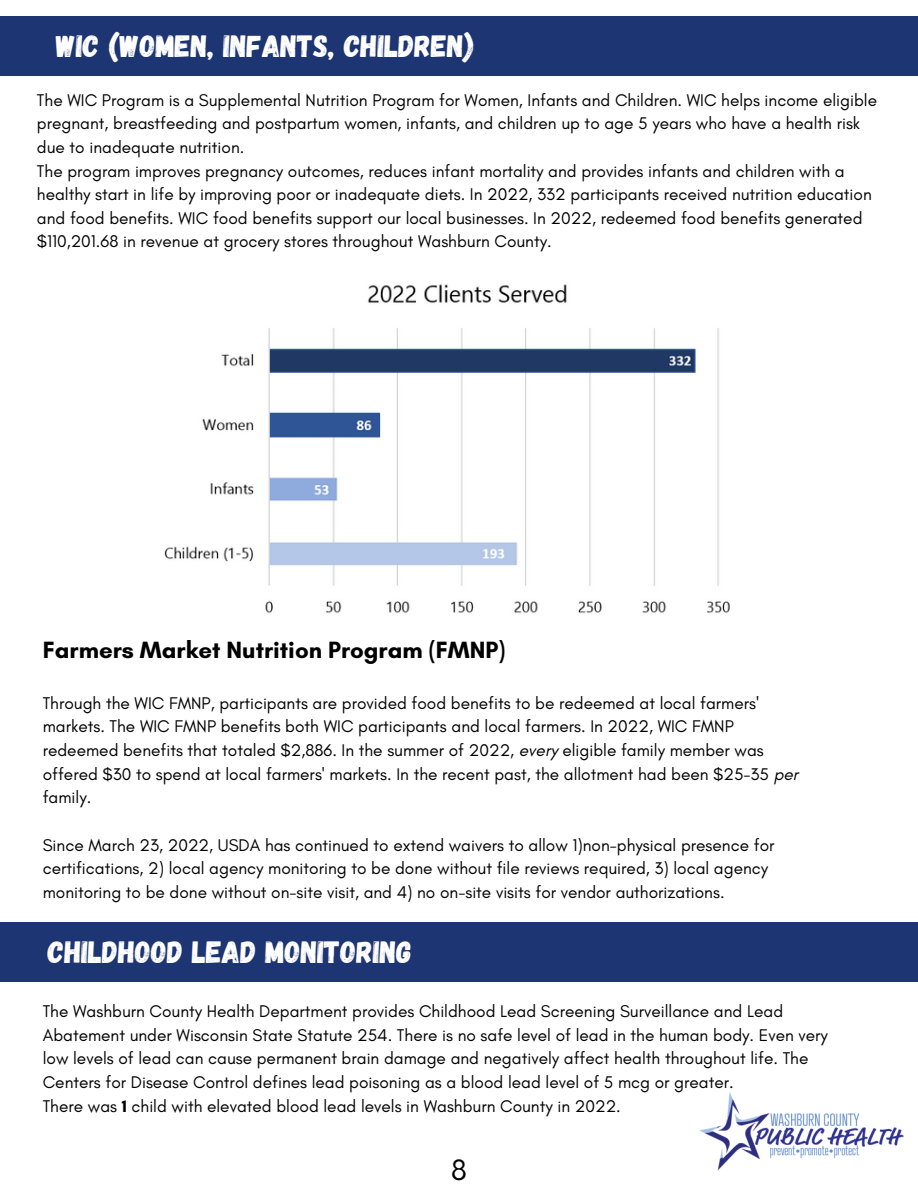
<style>
.page{position:relative;width:918px;height:1188px;background:#fff}
.page>*{position:absolute;margin:0;border:0;box-sizing:border-box;transform-origin:0 0}
.t1{font:30.75px "Gagalin";color:#fff}
.t2{font:30px "Glacial Indifference";color:#000}
.t3{font:700 24px "Glacial Indifference";color:#000}
.t4{font:17.25px/23.7px "Glacial Indifference";color:#000}
.s1{font-style:italic}
.s2{font-weight:700}
</style>
<div class="page">
<div style="left:0;top:16px;width:918px;height:59px;background:#1d3572"></div>
<img style="left:699px;top:1092px;width:205px;height:79px">
<div style="left:0;top:922px;width:918px;height:60px;background:#1d3572"></div>
<img style="left:164px;top:284px;width:566px;height:329px">
<h1 class="t1" style="left:56px;top:26px;width:419px">WIC (WOMEN, INFANTS, CHILDREN)</h1>
<p class="t4" style="left:37px;top:88px;width:842px">The WIC Program is a Supplemental Nutrition Program for Women, Infants and Children. WIC helps income eligible pregnant, breastfeeding and postpartum women, infants, and children up to age 5 years who have a health risk due to inadequate nutrition.<br>The program improves pregnancy outcomes, reduces infant mortality and provides infants and children with a healthy start in life by improving poor or inadequate diets. In 2022, 332 participants received nutrition education and food benefits. WIC food benefits support our local businesses. In 2022, redeemed food benefits generated $110,201.68 in revenue at grocery stores throughout Washburn County.</p>
<h3 class="t3" style="left:43px;top:635px;width:464px">Farmers Market Nutrition Program (FMNP)</h3>
<p class="t4" style="left:43px;top:691px;width:757px">Through the WIC FMNP, participants are provided food benefits to be redeemed at local farmers' markets. The WIC FMNP benefits both WIC participants and local farmers. In 2022, WIC FMNP redeemed benefits that totaled $2,886. In the summer of 2022, <span class="s1">every</span> eligible family member was offered $30 to spend at local farmers' markets. In the recent past, the allotment had been $25-35 <span class="s1">per </span>family.</p>
<p class="t4" style="left:43px;top:833px;width:733px">Since March 23, 2022, USDA has continued to extend waivers to allow 1)non-physical presence for certifications, 2) local agency monitoring to be done without file reviews required, 3) local agency monitoring to be done without on-site visit, and 4) no on-site visits for vendor authorizations.</p>
<h1 class="t1" style="left:48px;top:933px;width:366px">CHILDHOOD LEAD MONITORING</h1>
<p class="t4" style="left:43px;top:999px;width:787px">The Washburn County Health Department provides Childhood Lead Screening Surveillance and Lead Abatement under Wisconsin State Statute 254. There is no safe level of lead in the human body. Even very low levels of lead can cause permanent brain damage and negatively affect health throughout life. The Centers for Disease Control defines lead poisoning as a blood lead level of 5 mcg or greater.<br>There was <span class="s2">1</span> child with elevated blood lead levels in Washburn County in 2022.</p>
<h2 class="t2" style="left:451px;top:1151px;width:17px">8</h2>
</div>
